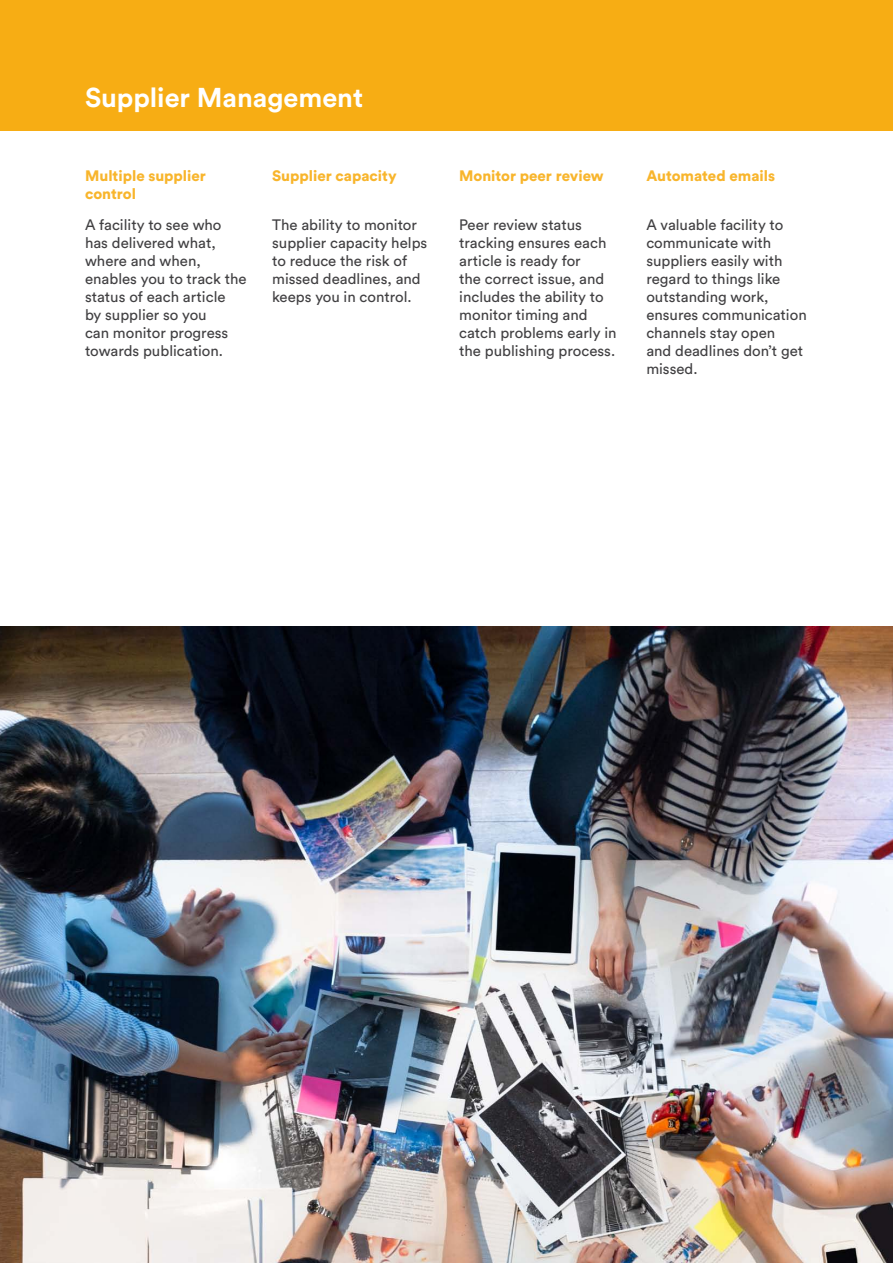
<style>
.page{position:relative;width:893px;height:1263px;background:#fff}
.page>*{position:absolute;margin:0;border:0;box-sizing:border-box;transform-origin:0 0}
.t1{font:700 27px "Circular Std";color:#fff}
.t2{font:15px/18px "Circular Std";color:#414042}
.t3{font:900 15px/18px "Circular Std";color:#f8b52c}
</style>
<div class="page">
<div style="left:0;top:0;width:893px;height:131px;background:#f7ad14"></div>
<img style="left:0;top:626px;width:893px;height:637px">
<h1 class="t1" style="left:85px;top:80px;width:280px">Supplier Management</h1>
<p class="t3" style="left:85px;top:167px;width:122px">Multiple supplier control</p>
<p class="t2" style="left:85px;top:215px;width:163px">A facility to see who has delivered what, where and when, enables you to track the status of each article<br>by supplier so you<br>can monitor progress towards publication.</p>
<p class="t3" style="left:272px;top:167px;width:126px">Supplier capacity</p>
<p class="t2" style="left:272px;top:215px;width:157px">The ability to monitor supplier capacity helps to reduce the risk of missed deadlines, and keeps you in control.</p>
<p class="t3" style="left:459px;top:167px;width:146px">Monitor peer review</p>
<p class="t2" style="left:459px;top:215px;width:159px">Peer review status tracking ensures each article is ready for<br>the correct issue, and includes the ability to monitor timing and catch problems early in the publishing process.</p>
<p class="t3" style="left:646px;top:167px;width:130px">Automated emails</p>
<p class="t2" style="left:646px;top:215px;width:162px">A valuable facility to communicate with suppliers easily with regard to things like outstanding work, ensures communication channels stay open<br>and deadlines don’t get missed.</p>
</div>
